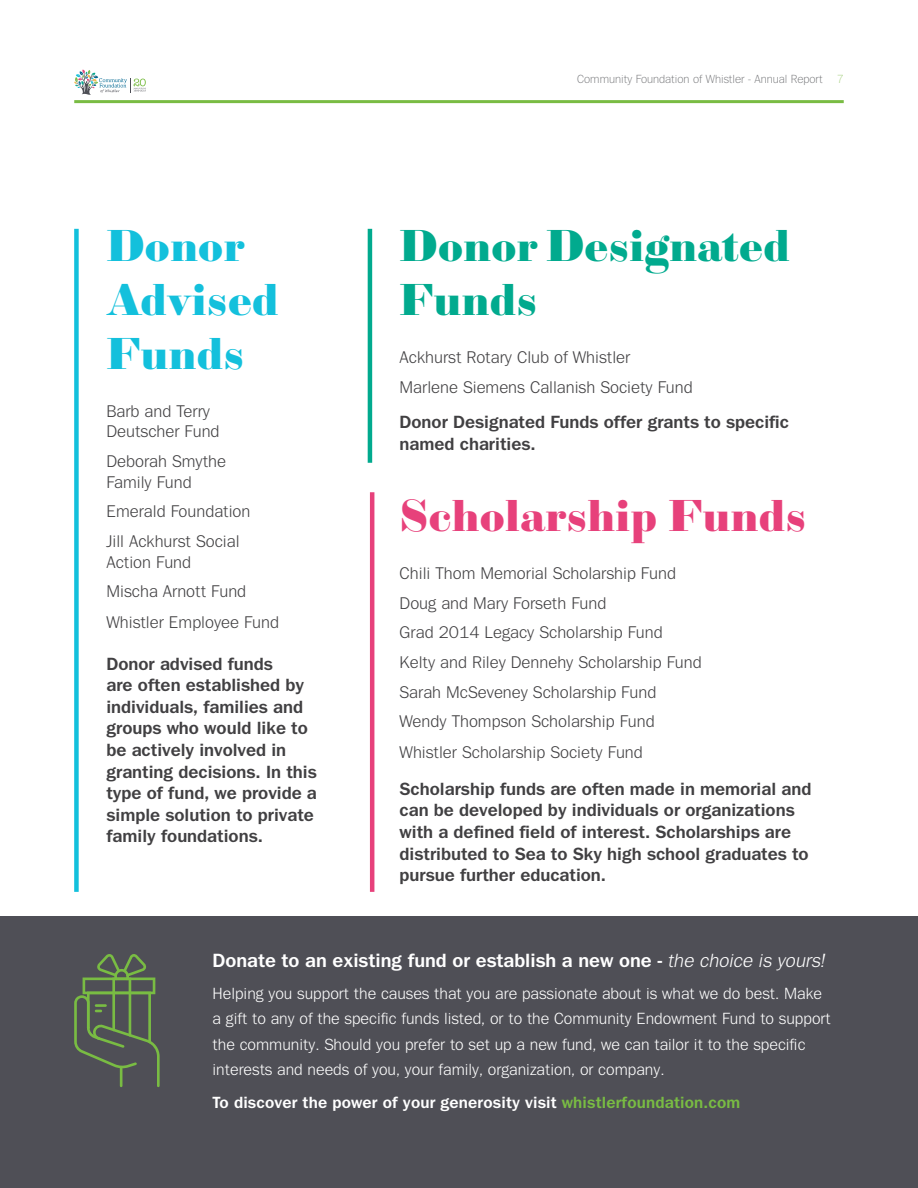
<style>
.page{position:relative;width:918px;height:1188px;background:#fff}
.page>*{position:absolute;margin:0;border:0;box-sizing:border-box;transform-origin:0 0}
.t1{font:45px/54px "Sybarite Large";letter-spacing:.01em;color:#01aa8e}
.t2{font:45px/54px "Sybarite Large";letter-spacing:.01em;color:#13c0dc}
.t3{font:45px "Sybarite Large";letter-spacing:.01em;color:#e7417b}
.t4{font:700 19.5px "Tee Franklin";color:#fff}
.t5{font:700 18px/21.6px "Tee Franklin";color:#414042}
.t6{font:17.25px/29.7px "Tee Franklin";color:#414042}
.t7{font:16.5px/25.5px "Tee Franklin";color:#fff}
.t8{font:700 16.5px "Tee Franklin";letter-spacing:.01em;color:#fff}
.t9{font:300 12px "Tee Franklin";color:#6d6e71}
.s1{color:#a0cc77}
.s2{font-weight:400;font-style:italic}
.s3{color:#79bc43}
</style>
<div class="page">
<hr style="left:74px;top:100px;width:770px;height:3px;background:#79bc43">
<svg style="left:74px;top:70px;width:72px;height:25px"></svg>
<div style="left:0;top:916px;width:918px;height:272px;background:#4f4f56"></div>
<div style="left:74px;top:229px;width:5px;height:663px;background:#13c0dc"></div>
<hr style="left:368px;top:229px;width:4px;height:234px;background:#01aa8e">
<hr style="left:370px;top:492px;width:4px;height:400px;background:#e7417b">
<svg style="left:74px;top:954px;width:86px;height:133px"></svg>
<h1 class="t2" style="left:106px;top:218px;width:174px">Donor<br>Advised<br>Funds</h1>
<p class="t6" style="left:106px;top:401px;width:115px;line-height:20.7px">Barb and Terry<br>Deutscher Fund</p>
<p class="t6" style="left:106px;top:451px;width:121px;line-height:20.7px">Deborah Smythe<br>Family Fund</p>
<p class="t6" style="left:106px;top:497px;width:146px">Emerald Foundation<br>Jill Ackhurst Social</p>
<p class="t6" style="left:106px;top:547px;width:174px">Action Fund<br>Mischa Arnott Fund<br>Whistler Employee Fund</p>
<p class="t5" style="left:106px;top:653px;width:212px">Donor advised funds<br>are often established by individuals, families and groups who would like to be actively involved in granting decisions. In this type of fund, we provide a simple solution to private family foundations.</p>
<p class="t9" style="left:577px;top:72px;width:268px">Community Foundation of Whistler - Annual Report <span class="s1">7</span></p>
<h1 class="t1" style="left:400px;top:218px;width:392px">Donor Designated<br>Funds</h1>
<p class="t6" style="left:400px;top:342px;width:295px;line-height:30.5px">Ackhurst Rotary Club of Whistler<br>Marlene Siemens Callanish Society Fund</p>
<p class="t5" style="left:400px;top:411px;width:391px">Donor Designated Funds offer grants to specific named charities.</p>
<h1 class="t3" style="left:400px;top:487px;width:408px">Scholarship Funds</h1>
<p class="t6" style="left:400px;top:558px;width:304px">Chili Thom Memorial Scholarship Fund Doug and Mary Forseth Fund<br>Grad 2014 Legacy Scholarship Fund Kelty and Riley Dennehy Scholarship Fund Sarah McSeveney Scholarship Fund Wendy Thompson Scholarship Fund Whistler Scholarship Society Fund</p>
<p class="t5" style="left:400px;top:778px;width:413px">Scholarship funds are often made in memorial and can be developed by individuals or organizations with a defined field of interest. Scholarships are distributed to Sea to Sky high school graduates to pursue further education.</p>
<p class="t4" style="left:213px;top:948px;width:614px">Donate to an existing fund or establish a new one - <span class="s2">the choice is yours!</span></p>
<p class="t7" style="left:213px;top:981px;width:620px">Helping you support the causes that you are passionate about is what we do best. Make a gift to any of the specific funds listed, or to the Community Endowment Fund to support the community. Should you prefer to set up a new fund, we can tailor it to the specific interests and needs of you, your family, organization, or company.</p>
<p class="t8" style="left:213px;top:1092px;width:529px">To discover the power of your generosity visit <span class="s3">whistlerfoundation.com</span></p>
</div>
